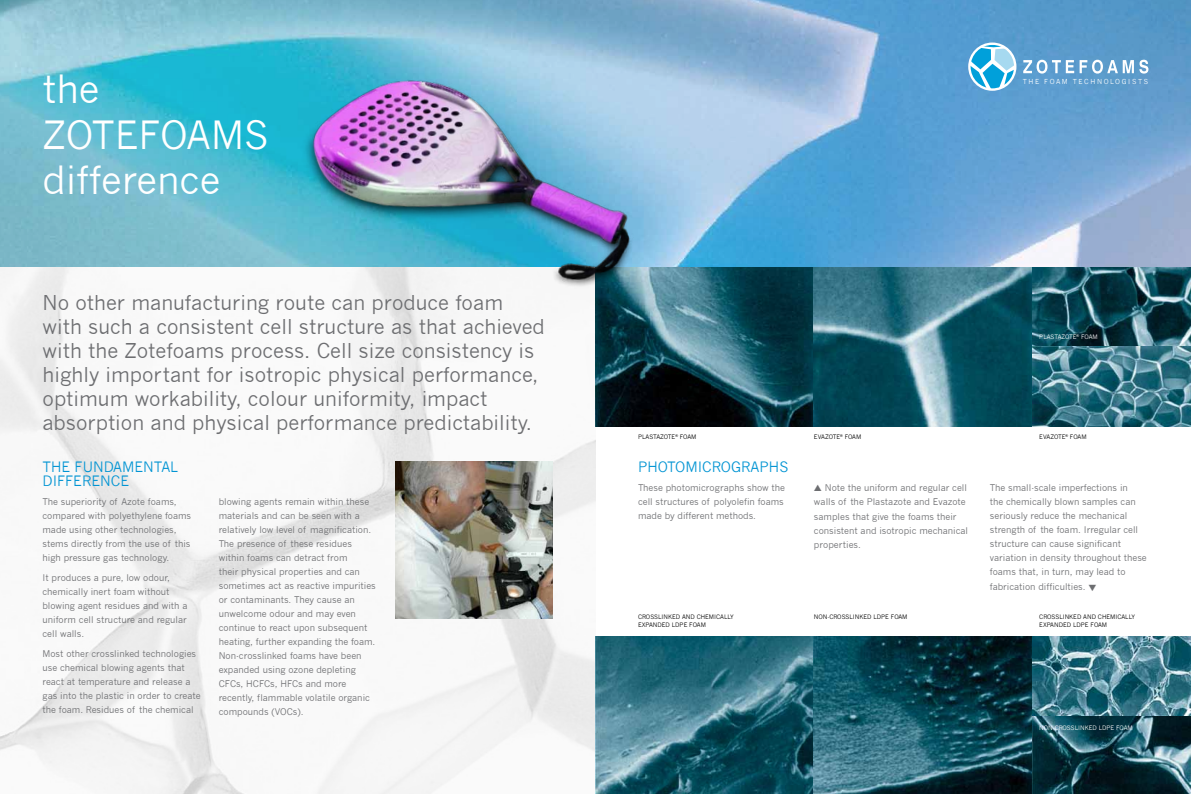
<style>
.page{position:relative;width:1191px;height:794px;background:#fff}
.page>*{position:absolute;margin:0;border:0;box-sizing:border-box;transform-origin:0 0}
.t1{font:38px/45.6px "News Gothic";color:#fff}
.t2{font:20px/24px "News Gothic";color:#6d6e71}
.t3{font:14px/14px "News Gothic";color:#0194d3}
.t4{font:9px/14px "News Gothic";color:#6d6e71}
.t5{font:6.7px "News Gothic";letter-spacing:.24em;color:#fff}
.t6{font:6px "News Gothic";color:#000}
.t7{font:6px "News Gothic";color:#fff}
</style>
<div class="page">
<img style="left:0;top:266px;width:595px;height:528px">
<img style="left:395px;top:461px;width:158px;height:157px">
<img style="left:595px;top:636px;width:219px;height:158px">
<img style="left:814px;top:636px;width:218px;height:158px">
<img style="left:1032px;top:636px;width:159px;height:80px">
<img style="left:1032px;top:716px;width:159px;height:78px">
<img style="left:595px;top:266px;width:596px;height:160px">
<svg style="left:0;top:0;width:1191px;height:266px;background:#70b2d4"></svg>
<img style="left:282px;top:30px;width:372px;height:290px">
<svg style="left:968px;top:43px;width:48px;height:48px"></svg>
<svg style="left:1023px;top:60px;width:125px;height:14px"></svg>
<svg style="left:970px;top:45px;width:44px;height:43px"></svg>
<h1 class="t1" style="left:43px;top:67px;width:228px">the zotefoams difference</h1>
<p class="t5" style="left:1023px;top:78px;width:127px">th e f oam tech nolog ists</p>
<p class="t2" style="left:43px;top:290px;width:504px">N o other manufacturing route can produce foam with such a consistent cell structure as that achieved with the Zotefoams process. Cell size consistency is highly important for isotropic physical performance, optimum workability, colour uniformity, impact absorption and physical performance predictability.</p>
<h3 class="t3" style="left:43px;top:459px;width:81px">THE FUN DAMENTAL<br>DI FFERENCE</h3>
<p class="t4" style="left:43px;top:495px;width:150px">The superiority of Azote foams, compared with polyethylene foams made using other technologies, stems directly from the use of this high pressure gas technology.</p>
<p class="t4" style="left:43px;top:571px;width:146px">It produces a pure, low odour, chemically inert foam without blowing agent residues and with a uniform cell structure and regular cell walls.</p>
<p class="t4" style="left:43px;top:646px;width:160px">M ost other crosslinked technologies use chemical blowing agents that react at temperature and release a gas into the plastic in order to create the foam. Residues of the chemical</p>
<p class="t4" style="left:219px;top:495px;width:159px">blowing agents remain within these materials and can be seen with a relatively low level of magnification.<br>The presence of these residues within foams can detract from<br>their physical properties and can sometimes act as reactive impurities or contaminants. They cause an unwelcome odour and may even continue to react upon subsequent heating, further expanding the foam.<br>Non-crosslinked foams have been expanded using ozone depleting<br>CFCs, HCFCs, HFCs and more recently, flammable volatile organic compounds (VOC</p>
<p class="t4" style="left:293px;top:705px;width:12px">s).</p>
<p class="t6" style="left:638px;top:433px;width:5px">PLASTAZOTE</p>
<p class="t6" style="left:675px;top:433px;width:13px"><sup>®</sup> FOAM</p>
<p class="t6" style="left:814px;top:433px;width:5px">EVAZOTE</p>
<p class="t6" style="left:840px;top:433px;width:13px"><sup>®</sup> FOAM</p>
<p class="t7" style="left:1039px;top:333px;width:5px">PLASTAZOTE</p>
<p class="t7" style="left:1076px;top:333px;width:13px"><sup>®</sup> FOAM</p>
<p class="t6" style="left:1039px;top:433px;width:5px">EVAZOTE</p>
<p class="t6" style="left:1065px;top:433px;width:13px"><sup>®</sup> FOAM</p>
<h3 class="t3" style="left:638px;top:459px;width:30px">PHOTOMICRO</h3>
<h3 class="t3" style="left:731px;top:459px;width:20px">GRAP</h3>
<h3 class="t3" style="left:769px;top:459px;width:19px">HS</h3>
<p class="t4" style="left:638px;top:481px;width:148px">These photomicrographs show the cell structures of polyolefin foams made by different methods.</p>
<p class="t6" style="left:638px;top:613px;width:5px">CROSSLIN</p>
<p class="t6" style="left:668px;top:613px;width:42px">KED AN D CHEMICALL</p>
<p class="t6" style="left:730px;top:613px;width:5px">Y</p>
<p class="t6" style="left:638px;top:621px;width:5px">EXPAN</p>
<p class="t6" style="left:657px;top:621px;width:41px">DED LDPE FOAM</p>
<p class="t4" style="left:814px;top:481px;width:156px">▲ Note the uniform and regular cell walls of the P lastazote and Evazote samples that give the foams their consistent and isotropic mechanical properties.</p>
<p class="t4" style="left:990px;top:481px;width:158px">The small-scale imperfections in<br>the chemically blown samples can seriously reduce the mechanical strength of the foam. I rregular cell structure can cause significant variation in density throughout these foams that, in turn, may lead to fabrication difficulties. ▼</p>
<p class="t6" style="left:814px;top:613px;width:6px">NON</p>
<p class="t6" style="left:827px;top:613px;width:7px">-CROSSLIN</p>
<p class="t6" style="left:859px;top:613px;width:41px">KED LDPE FOAM</p>
<p class="t6" style="left:1039px;top:613px;width:5px">CROSSLIN</p>
<p class="t6" style="left:1069px;top:613px;width:42px">KED AN D CHEMICALL</p>
<p class="t6" style="left:1131px;top:613px;width:5px">Y</p>
<p class="t6" style="left:1039px;top:621px;width:5px">EXPAN</p>
<p class="t6" style="left:1058px;top:621px;width:41px">DED LDPE FOAM</p>
<p class="t7" style="left:1039px;top:724px;width:6px">NON</p>
<p class="t7" style="left:1052px;top:724px;width:7px">-CROSSLIN</p>
<p class="t7" style="left:1084px;top:724px;width:41px">KED LDPE FOAM</p>
</div>
